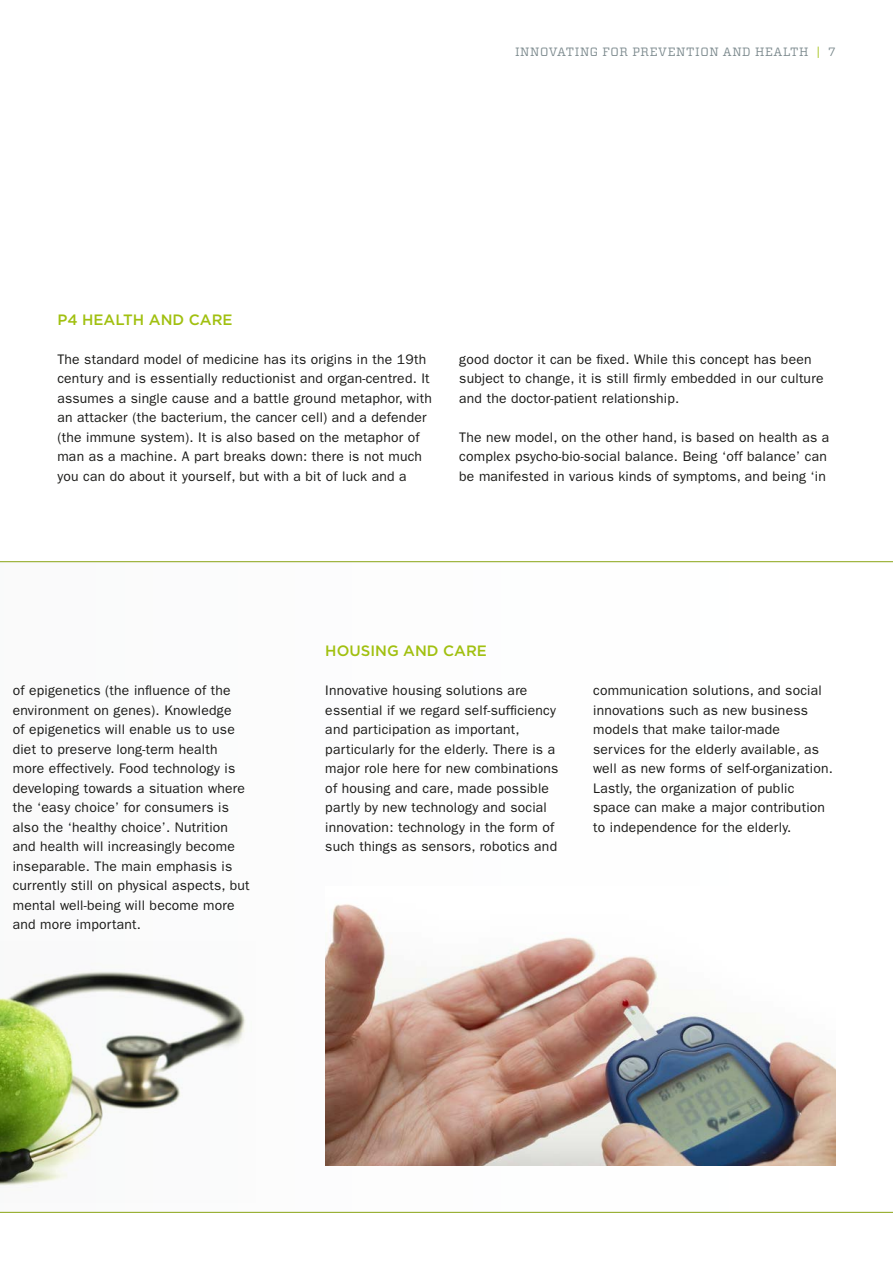
<style>
.page{position:relative;width:893px;height:1263px;background:#fff}
.page>*{position:absolute;margin:0;border:0;box-sizing:border-box;transform-origin:0 0}
.t1{font:500 15px "Gotham";color:#a1c010}
.t2{font:13.8px/19.5px "ITC Franklin Gothic Std";letter-spacing:.015em;color:#1a1a18}
.t3{font:12px "Vitesse";letter-spacing:.05em;color:#7a888c}
.s1{color:#a1c010}
</style>
<div class="page">
<hr style="left:0;top:561px;width:893px;height:1px;background:#89a414">
<hr style="left:0;top:1212px;width:893px;height:1px;background:#89a414">
<img style="left:0;top:971px;width:246px;height:215px">
<img style="left:325px;top:904px;width:511px;height:261px">
<p class="t3" style="left:515px;top:43px;width:322px">INNOVATING FOR PREVENTION AND HEALTH <span class="s1">|</span> 7</p>
<p class="t1" style="left:57px;top:311px;width:47px">P4 HEALTH</p>
<p class="t1" style="left:149px;top:311px;width:63px">AN D CARE</p>
<p class="t2" style="left:57px;top:349px;width:376px">The standard model of medicine has its origins in the 19th century and is essentially reductionist and organ-centred. It assumes a single cause and a battle ground metaphor, with an attacker (the bacterium, the cancer cell) and a defender (the immune system). It is also based on the metaphor of man as a machine. A part breaks down: there is not much you can do about it yourself, but with a bit of luck and a</p>
<p class="t2" style="left:459px;top:349px;width:366px">good doctor it can be fixed. While this concept has been subject to change, it is still firmly embedded in our culture and the doctor-patient relationship.</p>
<p class="t2" style="left:459px;top:427px;width:372px">The new model, on the other hand, is based on health as a complex psycho-bio-social balance. Being ‘off balance’ can be manifested in various kinds of symptoms, and being ‘in</p>
<p class="t2" style="left:13px;top:681px;width:238px">of epigenetics (the influence of the environment on genes). Knowledge<br>of epigenetics will enable us to use diet to preserve long-term health more effectively. Food technology is developing towards a situation where the ‘easy choice’ for consumers is also the ‘healthy choice’. Nutrition and health will increasingly become inseparable. The main emphasis is currently still on physical aspects, but mental well-being will become more and more important.</p>
<p class="t1" style="left:325px;top:642px;width:24px">HOUS</p>
<p class="t1" style="left:370px;top:642px;width:85px">ING AND CARE</p>
<p class="t2" style="left:325px;top:681px;width:235px">Innovative housing solutions are essential if we regard self-sufficiency and participation as important, particularly for the elderly. There is a major role here for new combinations of housing and care, made possible partly by new technology and social innovation: technology in the form of such things as sensors, robotics and</p>
<p class="t2" style="left:593px;top:681px;width:241px">communication solutions, and social innovations such as new business models that make tailor-made services for the elderly available, as well as new forms of self-organization.<br>Lastly, the organization of public space can make a major contribution to independence for the elderly.</p>
</div>
